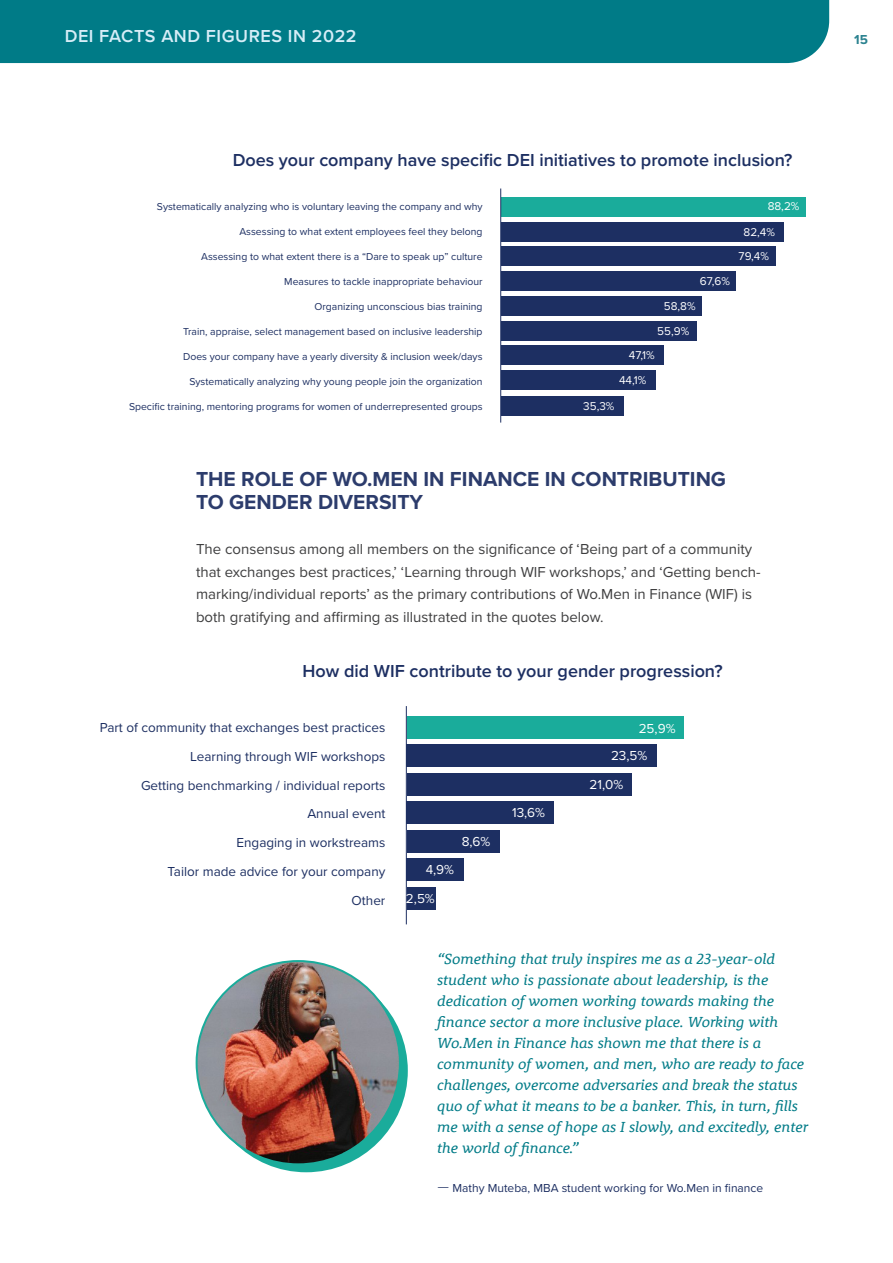
<style>
.page{position:relative;width:893px;height:1263px;background:#fff}
.page>*{position:absolute;margin:0;border:0;box-sizing:border-box;transform-origin:0 0}
.t1{font:700 21px/22.5px "Proxima Nova";color:#2c3c6c}
.t2{font:600 18px "Proxima Nova";color:#1d2f62}
.t3{font:600 18px "Proxima Nova";letter-spacing:.03em;color:#d6edf7}
.t4{font:italic 15px/21px "Rooney";color:#007b87}
.t5{font:15px/22.5px "Proxima Nova";color:#3e3e3f}
.t6{font:13.5px "Proxima Nova";color:#1d2f62}
.t7{font:13.5px "Proxima Nova";color:#fff}
.t8{font:700 13.5px "Proxima Nova";color:#2c8390}
.t9{font:12px "Proxima Nova";color:#1d2f62}
.t10{font:11.7px "Proxima Nova";color:#fff}
.t11{font:10.35px "Proxima Nova";color:#1d2f62}
.s1{font-family:"Axiforma";font-weight:300}
</style>
<div class="page">
<div style="left:0;top:0;width:829px;height:63px;background:#007b87"></div>
<div style="left:501px;top:197px;width:305px;height:20px;background:#1aac9b"></div>
<div style="left:501px;top:222px;width:283px;height:19px;background:#1d2f62"></div>
<div style="left:501px;top:247px;width:274px;height:19px;background:#1d2f62"></div>
<div style="left:501px;top:272px;width:235px;height:19px;background:#1d2f62"></div>
<div style="left:501px;top:296px;width:201px;height:19px;background:#1d2f62"></div>
<div style="left:501px;top:321px;width:195px;height:19px;background:#1d2f62"></div>
<hr style="left:500px;top:188px;width:1px;height:235px;background:#1d2f62">
<div style="left:501px;top:346px;width:162px;height:19px;background:#1d2f62"></div>
<div style="left:501px;top:371px;width:154px;height:19px;background:#1d2f62"></div>
<div style="left:501px;top:397px;width:123px;height:19px;background:#1d2f62"></div>
<div style="left:205px;top:969px;width:203px;height:203px;background:#1aac9b;border-radius:50%"></div>
<img style="left:197px;top:961px;width:203px;height:203px;border-radius:102px">
<div style="left:407px;top:716px;width:277px;height:22px;background:#1aac9b"></div>
<div style="left:407px;top:745px;width:250px;height:22px;background:#1d2f62"></div>
<div style="left:407px;top:773px;width:224px;height:22px;background:#1d2f62"></div>
<div style="left:407px;top:802px;width:147px;height:22px;background:#1d2f62"></div>
<div style="left:407px;top:830px;width:93px;height:22px;background:#1d2f62"></div>
<div style="left:407px;top:859px;width:57px;height:22px;background:#1d2f62"></div>
<hr style="left:406px;top:706px;width:1px;height:218px;background:#1d2f62">
<div style="left:407px;top:887px;width:28px;height:22px;background:#1d2f62"></div>
<p class="t3" style="left:65px;top:26px;width:293px">DEI FACTS AND FIGURES IN 2022</p>
<p class="t8" style="left:854px;top:32px;width:15px">15</p>
<p class="t2" style="left:233px;top:149px;width:561px">Does your company have specific DEI initiatives to promote inclusion?</p>
<p class="t11" style="left:157px;top:200px;width:327px">Systematically analyzing who is voluntary leaving the company and why</p>
<p class="t11" style="left:239px;top:225px;width:245px">Assessing to what extent employees feel they belong</p>
<p class="t11" style="left:201px;top:250px;width:283px">Assessing to what extent there is a “Dare to speak up” culture</p>
<p class="t11" style="left:284px;top:275px;width:200px">Measures to tackle inappropriate behaviour</p>
<p class="t11" style="left:315px;top:300px;width:170px">Organizing unconscious bias training</p>
<p class="t11" style="left:183px;top:325px;width:301px">Train, appraise, select management based on inclusive leadership</p>
<p class="t11" style="left:183px;top:350px;width:301px">Does your company have a yearly diversity &amp; inclusion week/days</p>
<p class="t11" style="left:189px;top:375px;width:295px">Systematically analyzing why young people join the organization</p>
<p class="t11" style="left:129px;top:400px;width:355px">Specific training, mentoring programs for women of underrepresented groups</p>
<p class="t10" style="left:768px;top:199px;width:33px">88,2%</p>
<p class="t10" style="left:743px;top:225px;width:33px">82,4%</p>
<p class="t10" style="left:739px;top:250px;width:32px">79,4%</p>
<p class="t10" style="left:700px;top:274px;width:32px">67,6%</p>
<p class="t10" style="left:664px;top:299px;width:33px">58,8%</p>
<p class="t10" style="left:657px;top:324px;width:34px">55,9%</p>
<p class="t10" style="left:629px;top:348px;width:27px">47,1%</p>
<p class="t10" style="left:619px;top:373px;width:29px">44,1%</p>
<p class="t10" style="left:583px;top:399px;width:33px">35,3%</p>
<p class="t1" style="left:196px;top:469px;width:532px">THE ROLE OF WO.MEN IN FINANCE IN CONTRIBUTING<br>TO GENDER DIVERSITY</p>
<p class="t5" style="left:196px;top:538px;width:566px">The consensus among all members on the significance of ‘Being part of a community that exchanges best practices,’ ‘Learning through WIF workshops,’ and ‘Getting bench&shy;marking/individual reports’ as the primary contributions of Wo.Men in Finance (WIF) is both gratifying and affirming as illustrated in the quotes below.</p>
<p class="t2" style="left:303px;top:660px;width:422px">How did WIF contribute to your gender progression?</p>
<p class="t6" style="left:100px;top:719px;width:287px">Part of community that exchanges best practices</p>
<p class="t6" style="left:190px;top:748px;width:197px">Learning through WIF workshops</p>
<p class="t6" style="left:141px;top:777px;width:246px">Getting benchmarking / individual reports</p>
<p class="t6" style="left:307px;top:806px;width:80px">Annual event</p>
<p class="t6" style="left:236px;top:834px;width:150px">Engaging in workstreams</p>
<p class="t6" style="left:168px;top:863px;width:219px">Tailor made advice for your company</p>
<p class="t6" style="left:352px;top:892px;width:35px">Other</p>
<p class="t7" style="left:639px;top:720px;width:38px">25,9%</p>
<p class="t7" style="left:426px;top:862px;width:30px">4,9%</p>
<p class="t7" style="left:406px;top:890px;width:30px">2,5%</p>
<p class="t7" style="left:462px;top:833px;width:30px">8,6%</p>
<p class="t7" style="left:512px;top:805px;width:35px">13,6%</p>
<p class="t7" style="left:611px;top:748px;width:38px">23,5%</p>
<p class="t7" style="left:590px;top:776px;width:35px">21,0%</p>
<p class="t4" style="left:437px;top:948px;width:372px">“Something that truly inspires me as a 23-year-old student who is passionate about leadership, is the dedication of women working towards making the finance sector a more inclusive place. Working with Wo.Men in Finance has shown me that there is a community of women, and men, who are ready to face challenges, overcome adversaries and break the status quo of what it means to be a banker. This, in turn, fills me with a sense of hope as I slowly, and excitedly, enter the world of finance.”</p>
<p class="t9" style="left:437px;top:1181px;width:328px"><span class="s1">—</span> Mathy Muteba, MBA student working for Wo.Men in finance</p>
</div>
